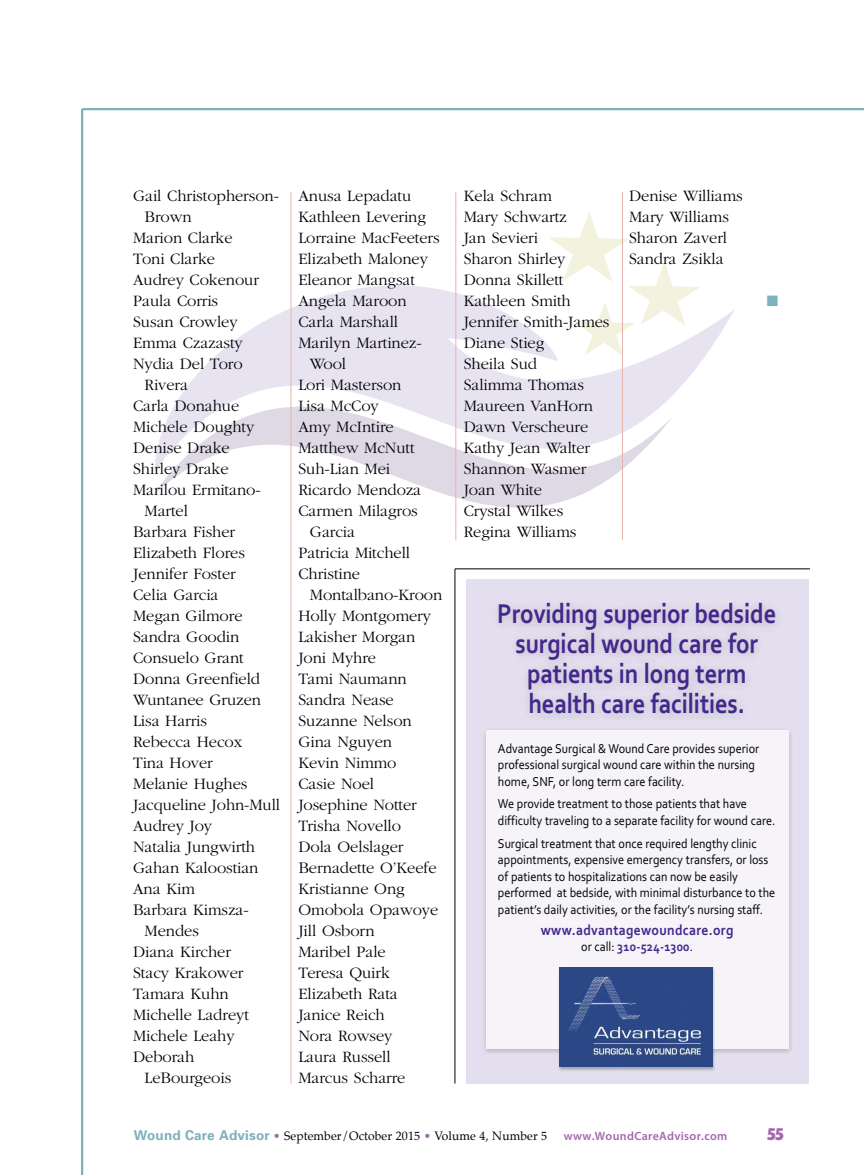
<style>
.page{position:relative;width:864px;height:1175px;background:#fff}
.page>*{position:absolute;margin:0;border:0;box-sizing:border-box;transform-origin:0 0}
.t1{font:700 28.5px/30px "Corbel";color:#43278c;text-align:center;scale:.85 1}
.t2{font:300 16.5px/21px "Garamond";letter-spacing:-.005em;color:#000006}
.t3{font:900 condensed 16.5px "Futura BT";color:#a567af}
.t4{font:700 15px "Corbel";letter-spacing:.025em;color:#43278c;scale:.9 1}
.t5{font:15px "Zapf Dingbats";color:#7db1bb}
.t6{font:13.5px/16.5px "Corbel";color:#000006;scale:.9 1}
.t7{font:700 13.5px "Corbel";letter-spacing:.025em;color:#43278c;scale:.9 1}
.t8{font:12px "Palatino";letter-spacing:.01em;color:#000006}
.t9{font:600 12px "Myriad Pro";letter-spacing:.025em;color:#a567af}
.s1{font-weight:400;color:#000006}
.s2{font-family:"Univers";font-weight:700;font-size:13.5px;color:#7db1bb}
.s3{color:#a567af}
</style>
<div class="page">
<svg style="left:290px;top:211px;width:444px;height:184px"></svg>
<svg style="left:548px;top:211px;width:153px;height:144px"></svg>
<svg style="left:152px;top:284px;width:520px;height:244px"></svg>
<hr style="left:81px;top:109px;width:2px;height:1065px;background:#7db1bb">
<hr style="left:82px;top:108px;width:782px;height:2px;background:#7db1bb">
<hr style="left:291px;top:192px;width:1px;height:891px;background:#e7b3ad">
<hr style="left:622px;top:192px;width:1px;height:348px;background:#e7b3ad">
<hr style="left:455px;top:192px;width:1px;height:348px;background:#e7b3ad">
<div style="left:466px;top:579px;width:342px;height:504px;background:#e3dfee"></div>
<img style="left:484px;top:744px;width:307px;height:309px">
<div style="left:486px;top:731px;width:302px;height:318px;background:#f6f4f9"></div>
<img style="left:484px;top:581px;width:325px;height:163px">
<hr style="left:455px;top:569px;width:1px;height:514px;background:#000006">
<hr style="left:455px;top:568px;width:355px;height:1px;background:#000006">
<img style="left:555px;top:967px;width:164px;height:104px">
<img style="left:560px;top:967px;width:152px;height:99px">
<p class="t2" style="left:133px;top:185px;width:147px">Gail Christopherson-</p>
<p class="t2" style="left:145px;top:206px;width:49px">Brown</p>
<p class="t2" style="left:133px;top:227px;width:101px">Marion Clarke</p>
<p class="t2" style="left:133px;top:248px;width:83px">Toni Clarke</p>
<p class="t2" style="left:133px;top:269px;width:127px">Audrey Cokenour</p>
<p class="t2" style="left:133px;top:290px;width:87px">Paula Corris</p>
<p class="t2" style="left:133px;top:311px;width:106px">Susan Crowley</p>
<p class="t2" style="left:133px;top:332px;width:111px">Emma Czazasty</p>
<p class="t2" style="left:133px;top:353px;width:111px">Nydia Del Toro</p>
<p class="t2" style="left:145px;top:374px;width:45px">Rivera</p>
<p class="t2" style="left:133px;top:395px;width:108px">Carla Donahue</p>
<p class="t2" style="left:133px;top:416px;width:123px">Michele Doughty</p>
<p class="t2" style="left:133px;top:437px;width:98px">Denise Drake</p>
<p class="t2" style="left:133px;top:458px;width:97px">Shirley Drake</p>
<p class="t2" style="left:133px;top:479px;width:129px">Marilou Ermitano-</p>
<p class="t2" style="left:145px;top:500px;width:45px">Martel</p>
<p class="t2" style="left:133px;top:521px;width:104px">Barbara Fisher</p>
<p class="t2" style="left:133px;top:542px;width:113px">Elizabeth Flores</p>
<p class="t2" style="left:133px;top:563px;width:104px">Jennifer Foster</p>
<p class="t2" style="left:133px;top:584px;width:87px">Celia Garcia</p>
<p class="t2" style="left:133px;top:605px;width:111px">Megan Gilmore</p>
<p class="t2" style="left:133px;top:626px;width:108px">Sandra Goodin</p>
<p class="t2" style="left:133px;top:647px;width:112px">Consuelo Grant</p>
<p class="t2" style="left:133px;top:668px;width:129px">Donna Greenfield</p>
<p class="t2" style="left:133px;top:689px;width:129px">Wuntanee Gruzen</p>
<p class="t2" style="left:133px;top:710px;width:75px">Lisa Harris</p>
<p class="t2" style="left:133px;top:731px;width:111px">Rebecca Hecox</p>
<p class="t2" style="left:133px;top:752px;width:81px">Tina Hover</p>
<p class="t2" style="left:133px;top:773px;width:116px">Melanie Hughes</p>
<p class="t2" style="left:133px;top:794px;width:149px">Jacqueline John-Mull</p>
<p class="t2" style="left:133px;top:815px;width:81px">Audrey Joy</p>
<p class="t2" style="left:133px;top:836px;width:123px">Natalia Jungwirth</p>
<p class="t2" style="left:133px;top:857px;width:127px">Gahan Kaloostian</p>
<p class="t2" style="left:133px;top:878px;width:63px">Ana Kim</p>
<p class="t2" style="left:133px;top:899px;width:117px">Barbara Kimsza-</p>
<p class="t2" style="left:145px;top:920px;width:56px">Mendes</p>
<p class="t2" style="left:133px;top:941px;width:99px">Diana Kircher</p>
<p class="t2" style="left:133px;top:962px;width:112px">Stacy Krakower</p>
<p class="t2" style="left:133px;top:983px;width:97px">Tamara Kuhn</p>
<p class="t2" style="left:133px;top:1004px;width:117px">Michelle Ladreyt</p>
<p class="t2" style="left:133px;top:1025px;width:103px">Michele Leahy</p>
<p class="t2" style="left:133px;top:1046px;width:63px">Deborah</p>
<p class="t2" style="left:145px;top:1067px;width:88px">LeBourgeois</p>
<p class="t2" style="left:298px;top:185px;width:114px">Anusa Lepadatu</p>
<p class="t2" style="left:298px;top:206px;width:129px">Kathleen Levering</p>
<p class="t2" style="left:298px;top:227px;width:143px">Lorraine MacFeeters</p>
<p class="t2" style="left:298px;top:248px;width:131px">Elizabeth Maloney</p>
<p class="t2" style="left:298px;top:269px;width:118px">Eleanor Mangsat</p>
<p class="t2" style="left:298px;top:290px;width:110px">Angela Maroon</p>
<p class="t2" style="left:298px;top:311px;width:101px">Carla Marshall</p>
<p class="t2" style="left:298px;top:332px;width:125px">Marilyn Martinez-</p>
<p class="t2" style="left:310px;top:353px;width:38px">Wool</p>
<p class="t2" style="left:298px;top:374px;width:105px">Lori Masterson</p>
<p class="t2" style="left:298px;top:395px;width:82px">Lisa McCoy</p>
<p class="t2" style="left:298px;top:416px;width:97px">Amy McIntire</p>
<p class="t2" style="left:298px;top:437px;width:118px">Matthew McNutt</p>
<p class="t2" style="left:298px;top:458px;width:93px">Suh-Lian Mei</p>
<p class="t2" style="left:298px;top:479px;width:124px">Ricardo Mendoza</p>
<p class="t2" style="left:298px;top:500px;width:121px">Carmen Milagros</p>
<p class="t2" style="left:310px;top:521px;width:47px">Garcia</p>
<p class="t2" style="left:298px;top:542px;width:113px">Patricia Mitchell</p>
<p class="t2" style="left:298px;top:563px;width:63px">Christine</p>
<p class="t2" style="left:310px;top:584px;width:134px">Montalbano-Kroon</p>
<p class="t2" style="left:298px;top:605px;width:134px">Holly Montgomery</p>
<p class="t2" style="left:298px;top:626px;width:118px">Lakisher Morgan</p>
<p class="t2" style="left:298px;top:647px;width:79px">Joni Myhre</p>
<p class="t2" style="left:298px;top:668px;width:110px">Tami Naumann</p>
<p class="t2" style="left:298px;top:689px;width:97px">Sandra Nease</p>
<p class="t2" style="left:298px;top:710px;width:115px">Suzanne Nelson</p>
<p class="t2" style="left:298px;top:731px;width:95px">Gina Nguyen</p>
<p class="t2" style="left:298px;top:752px;width:100px">Kevin Nimmo</p>
<p class="t2" style="left:298px;top:773px;width:77px">Casie Noel</p>
<p class="t2" style="left:298px;top:794px;width:120px">Josephine Notter</p>
<p class="t2" style="left:298px;top:815px;width:104px">Trisha Novello</p>
<p class="t2" style="left:298px;top:836px;width:107px">Dola Oelslager</p>
<p class="t2" style="left:298px;top:857px;width:140px">Bernadette O’Keefe</p>
<p class="t2" style="left:298px;top:878px;width:108px">Kristianne Ong</p>
<p class="t2" style="left:298px;top:899px;width:141px">Omobola Opawoye</p>
<p class="t2" style="left:298px;top:920px;width:78px">Jill Osborn</p>
<p class="t2" style="left:298px;top:941px;width:89px">Maribel Pale</p>
<p class="t2" style="left:298px;top:962px;width:93px">Teresa Quirk</p>
<p class="t2" style="left:298px;top:983px;width:101px">Elizabeth Rata</p>
<p class="t2" style="left:298px;top:1004px;width:88px">Janice Reich</p>
<p class="t2" style="left:298px;top:1025px;width:96px">Nora Rowsey</p>
<p class="t2" style="left:298px;top:1046px;width:94px">Laura Russell</p>
<p class="t2" style="left:298px;top:1067px;width:109px">Marcus Scharre</p>
<p class="t2" style="left:464px;top:185px;width:147px">Kela Schram<br>Mary Schwartz<br>Jan Sevieri<br>Sharon Shirley<br>Donna Skillett<br>Kathleen Smith<br>Jennifer Smith-James<br>Diane Stieg<br>Sheila Sud<br>Salimma Thomas<br>Maureen VanHorn<br>Dawn Verscheure<br>Kathy Jean Walter<br>Shannon Wasmer<br>Joan White<br>Crystal Wilkes<br>Regina Williams</p>
<p class="t2" style="left:629px;top:185px;width:115px">Denise Williams<br>Mary Williams<br>Sharon Zaverl<br>Sandra Zsikla</p>
<p class="t5" style="left:767px;top:292px;width:13px">■</p>
<h1 class="t1" style="left:497px;top:598px;width:330px">Providing superior bedside surgical wound care for patients in long term health care facilities.</h1>
<p class="t6" style="left:498px;top:740px;width:292px">Advantage Surgical &amp; Wound Care provides superior professional surgical wound care within the nursing home, SNF, or long term care facility.</p>
<p class="t6" style="left:498px;top:795px;width:310px">We provide treatment to those patients that have difficulty traveling to a separate facility for wound care.</p>
<p class="t6" style="left:498px;top:834px;width:310px">Surgical treatment that once required lengthy clinic appointments, expensive emergency transfers, or loss of patients to hospitalizations can now be easily performed at bedside, with minimal disturbance to the patient’s daily activities, or the facility’s nursing staff.</p>
<p class="t4" style="left:541px;top:920px;width:216px">www.advantagewoundcare.org</p>
<p class="t7" style="left:581px;top:938px;width:126px"><span class="s1">or call:</span> 310-524-1300<span class="s1">.</span></p>
<p class="t8" style="left:134px;top:1130px;width:415px"><span class="s2">Wound Care Advisor</span> <span class="s3">•</span> September/October 2015 <span class="s3">•</span> Volume 4, Number 5</p>
<p class="t9" style="left:564px;top:1131px;width:165px">www.WoundCareAdvisor.com</p>
<p class="t3" style="left:767px;top:1127px;width:18px">55</p>
</div>
